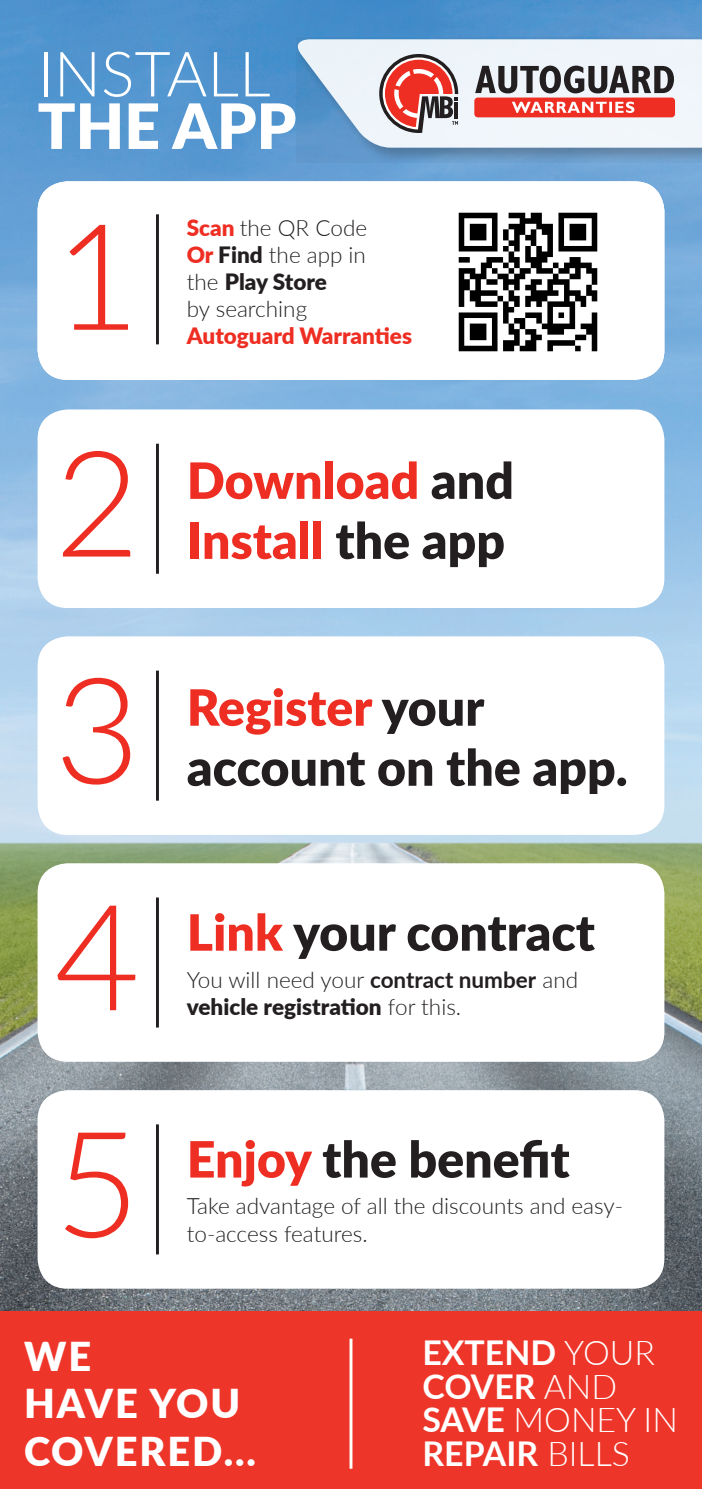
<style>
.page{position:relative;width:702px;height:1489px;background:#fff}
.page>*{position:absolute;margin:0;border:0;box-sizing:border-box;transform-origin:0 0}
.t1{font:300 147.5px/226.8px "Lato";color:#ee2e22;text-align:justify}
.t2{font:300 62.5px "Lato";color:#fff}
.t3{font:900 62.5px "Lato";color:#fff}
.t4{font:900 50px/60px "Lato";color:#231f20}
.t5{font:900 50px/60px "Lato";color:#ee2e22}
.t6{font:900 39.75px/47.8px "Lato";letter-spacing:.05em;color:#fff}
.t7{font:700 34px/33.8px "Lato";color:#fff}
.t8{font:300 22.5px/27px "Lato";color:#231f20}
.t9{font:900 22.5px "Lato";color:#ee2e22}
.s1{font-weight:900;color:#ee2e22}
.s2{font-weight:900}
.s3{color:#231f20}
.s4{color:#ee2e22}
.s5{font-weight:700}
.s6{font-weight:300}
</style>
<div class="page">
<img style="left:0;top:0;width:702px;height:1311px">
<div style="left:38px;top:409px;width:626px;height:199px;background:#fff;border-radius:30px"></div>
<div style="left:38px;top:181px;width:626px;height:199px;background:#fff;border-radius:30px"></div>
<div style="left:38px;top:636px;width:626px;height:198px;background:#fff;border-radius:30px"></div>
<div style="left:38px;top:863px;width:626px;height:198px;background:#fff;border-radius:30px"></div>
<div style="left:38px;top:1090px;width:626px;height:198px;background:#fff;border-radius:30px"></div>
<svg style="left:296px;top:37px;width:406px;height:126px;background:#6192bf"></svg>
<svg style="left:290px;top:39px;width:412px;height:109px;fill:#edf4fa"></svg>
<svg style="left:474px;top:66px;width:201px;height:51px"></svg>
<svg style="left:379px;top:54px;width:79px;height:79px"></svg>
<div style="left:0;top:1311px;width:702px;height:177px;background:#ee3529"></div>
<hr style="left:349px;top:1338px;width:3px;height:130px;background:#fff">
<hr style="left:156px;top:1124px;width:3px;height:130px;background:#231f20">
<hr style="left:156px;top:897px;width:3px;height:130px;background:#231f20">
<hr style="left:156px;top:670px;width:3px;height:130px;background:#231f20">
<hr style="left:156px;top:443px;width:3px;height:130px;background:#231f20">
<hr style="left:156px;top:214px;width:3px;height:130px;background:#231f20">
<img style="left:458px;top:212px;width:140px;height:140px">
<h2 class="t2" style="left:38px;top:30px;width:234px">INSTALL</h2>
<h2 class="t3" style="left:38px;top:79px;width:260px">THE APP</h2>
<h1 class="t1" style="left:54px;top:158px;width:87px">1<br>2<br>3<br>4<br>5</h1>
<p class="t8" style="left:187px;top:213px;width:182px"><span class="s1">Scan</span> the QR Code<br><span class="s1">Or</span> <span class="s2">Find</span> the app in the <span class="s2">Play Store<br></span>by searching</p>
<p class="t9" style="left:187px;top:318px;width:227px">Autoguard Warranties</p>
<h3 class="t5" style="left:187px;top:448px;width:328px">Download <span class="s3">and<br></span>Install <span class="s3">the app</span></h3>
<h3 class="t4" style="left:187px;top:675px;width:442px"><span class="s4">Register</span> your account on the app.</h3>
<h3 class="t4" style="left:187px;top:900px;width:409px"><span class="s4">Link</span> your contract</h3>
<p class="t8" style="left:187px;top:965px;width:393px">You will need your <span class="s5">contract number</span> and <span class="s2">vehicle registration</span> for this.</p>
<h3 class="t4" style="left:187px;top:1126px;width:384px"><span class="s4">Enjoy</span> the benefit</h3>
<p class="t8" style="left:187px;top:1191px;width:438px">Take advantage of all the discounts and easy&shy;to-access features.</p>
<h3 class="t6" style="left:24px;top:1330px;width:233px">WE<br>HAVE YOU<br>COVERED...</h3>
<h3 class="t7" style="left:422px;top:1333px;width:257px">EXTEND <span class="s6">YOUR<br></span>COVER <span class="s6">AND<br></span>SAVE <span class="s6">MONEY IN<br></span>REPAIR <span class="s6">BILLS</span></h3>
</div>
